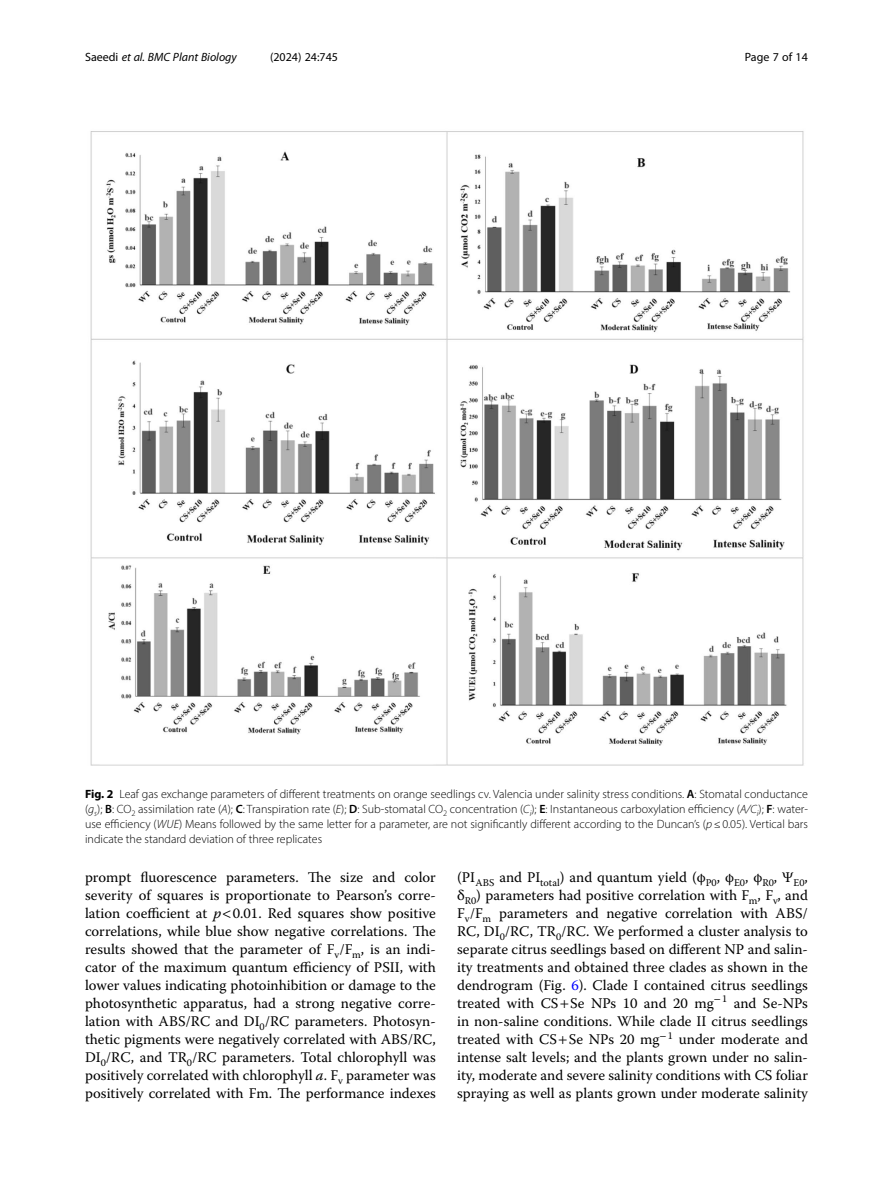
<style>
.page{position:relative;width:893px;height:1191px;background:#fff}
.page>*{position:absolute;margin:0;border:0;box-sizing:border-box;transform-origin:0 0}
.Body_Text{font:14.7px/18px "Warnock Pro";color:#000;text-align:justify}
.Figure_Caption{font:300 12px/15px "Myriad Pro";color:#000;text-align:justify}
.t1{font:italic 12px "Myriad Pro";color:#000}
.t2{font:12px "Myriad Pro";color:#000}
.s1{font-style:normal}
.s2{font-weight:700}
.s3{font-weight:600}
.s4{font-style:italic}
.s5{color:#00f}
</style>
<div class="page">
<img style="left:90px;top:131px;width:714px;height:635px">
<p class="t1" style="left:85px;top:50px;width:153px"><span class="s1">Saeedi</span> et al. BMC Plant Biology</p>
<p class="t2" style="left:270px;top:50px;width:70px">(2024) 24:745</p>
<p class="t2" style="left:745px;top:50px;width:65px">Page 7 of 14</p>
<p class="Figure_Caption" style="left:85px;top:786px;width:724px"><span class="s2">Fig. 2</span> Leaf gas exchange parameters of different treatments on orange seedlings cv. Valencia under salinity stress conditions. <span class="s3">A</span>: Stomatal conductance (<span class="s4">g</span><sub>s</sub>); <span class="s3">B</span>: CO<sub>2</sub> assimilation rate (<span class="s4">A</span>); <span class="s3">C</span>: Transpiration rate (<span class="s4">E</span>); <span class="s3">D</span>: Sub-stomatal CO<sub>2</sub> concentration (<span class="s4">C</span><sub>i</sub>); <span class="s3">E</span>: Instantaneous carboxylation efficiency (<span class="s4">A/C</span><sub>i</sub>); <span class="s3">F</span>: water&shy;use efficiency (<span class="s4">WUE</span>) Means followed by the same letter for a parameter, are not significantly different according to the Duncan’s (<span class="s4">p</span>≤0.05). Vertical bars indicate the standard deviation of three replicates</p>
<p class="Body_Text" style="left:85px;top:868px;width:352px">prompt fluorescence parameters. The size and color severity of squares is proportionate to Pearson’s corre&shy;lation coefficient at <span class="s4">p</span> 0.01. Red squares show positive correlations, while blue show negative correlations. The results showed that the parameter of F<sub>v</sub>/F<sub>m</sub>, is an indi&shy;cator of the maximum quantum efficiency of PSII, with lower values indicating photoinhibition or damage to the photosynthetic apparatus, had a strong negative corre&shy;lation with ABS/RC and DI<sub>0</sub>/RC parameters. Photosyn&shy;thetic pigments were negatively correlated with ABS/RC, DI<sub>0</sub>/RC, and TR<sub>0</sub>/RC parameters. Total chlorophyll was positively correlated with chlorophyll <span class="s4">a</span>. F<sub>v</sub> parameter was positively correlated with Fm. The performance indexes</p>
<p class="Body_Text" style="left:457px;top:868px;width:352px">(PI<sub>ABS</sub> and PI<sub>total</sub>) and quantum yield (φ<sub>P0</sub>, φ<sub>E0</sub>, φ<sub>R0</sub>, Ψ<sub>E0</sub>, δ<sub>R0</sub>) parameters had positive correlation with F<sub>m</sub>, F<sub>v</sub>, and F<sub>v</sub>/F<sub>m</sub> parameters and negative correlation with ABS/ RC, DI<sub>0</sub>/RC, TR<sub>0</sub>/RC. We performed a cluster analysis to separate citrus seedlings based on different NP and salin&shy;ity treatments and obtained three clades as shown in the dendrogram (Fig. <span class="s5">6</span>). Clade I contained citrus seedlings treated with CS Se NPs 10 and 20 mg<sup>−</sup><sup>1</sup> and Se-NPs in non-saline conditions. While clade II citrus seedlings treated with CS Se NPs 20 mg<sup>−</sup><sup>1</sup> under moderate and intense salt levels; and the plants grown under no salin&shy;ity, moderate and severe salinity conditions with CS foliar spraying as well as plants grown under moderate salinity</p>
</div>
